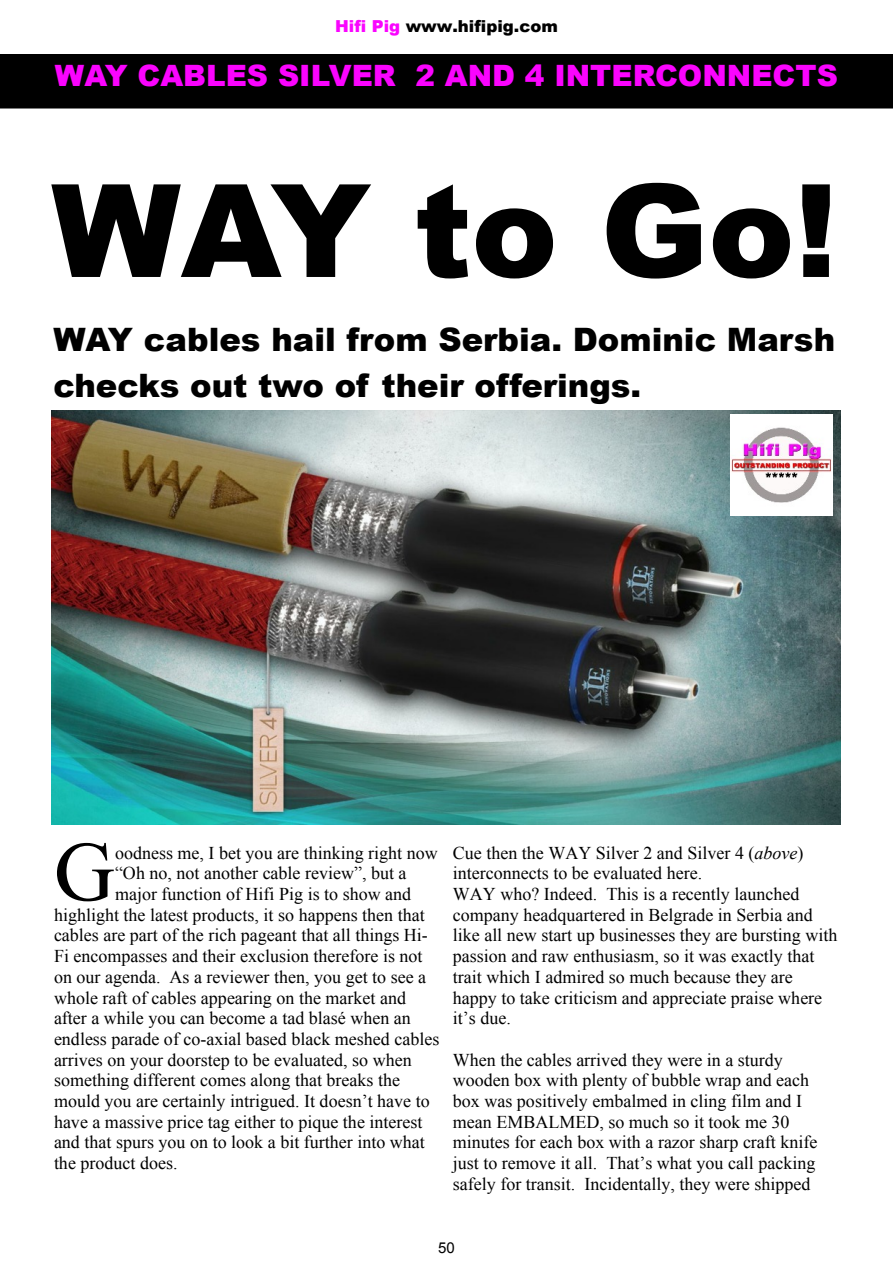
<style>
.page{position:relative;width:893px;height:1263px;background:#fff}
.page>*{position:absolute;margin:0;border:0;box-sizing:border-box;transform-origin:0 0}
.t1{font:900 129.3px "Arial";color:#000}
.t2{font:84.45px "Times New Roman";color:#000}
.t3{font:900 32.25px/45.5px "Arial";color:#000}
.t4{font:900 29.4px "Arial";color:#fa04fe}
.t5{font:18px/20.7px "Times New Roman";color:#000}
.t6{font:900 16.5px "Arial";color:#000}
.t7{font:15px "Arial";color:#000}
.s1{color:#fa04ff}
.s2{font-style:italic}
</style>
<div class="page">
<div style="left:0;top:54px;width:893px;height:54px;background:#000"></div>
<img style="left:51px;top:410px;width:789px;height:414px">
<img style="left:731px;top:415px;width:101px;height:101px">
<p class="t6" style="left:335px;top:20px;width:224px"><span class="s1">Hifi Pig</span> www.hifipig.com</p>
<h3 class="t4" style="left:55px;top:65px;width:784px">WAY CABLES SILVER 2 AND 4 INTERCONNECTS</h3>
<h1 class="t1" style="left:51px;top:184px;width:788px">WAY to Go!</h1>
<h3 class="t3" style="left:53px;top:321px;width:783px">WAY cables hail from Serbia. Dominic Marsh checks out two of their offerings.</h3>
<h2 class="t2" style="left:54px;top:841px;width:62px">G</h2>
<p class="t5" style="left:115px;top:844px;width:324px">oodness me, I bet you are thinking right now</p>
<p class="t5" style="left:115px;top:865px;width:293px">“Oh no, not another cable review”, but a</p>
<p class="t5" style="left:115px;top:885px;width:298px">major function of Hifi Pig is to show and</p>
<p class="t5" style="left:54px;top:906px;width:372px">highlight the latest products, it so happens then that</p>
<p class="t5" style="left:54px;top:927px;width:375px">cables are part of the rich pageant that all things Hi-</p>
<p class="t5" style="left:54px;top:947px;width:370px">Fi encompasses and their exclusion therefore is not</p>
<p class="t5" style="left:54px;top:968px;width:374px">on our agenda. As a reviewer then, you get to see a</p>
<p class="t5" style="left:54px;top:989px;width:354px">whole raft of cables appearing on the market and</p>
<p class="t5" style="left:54px;top:1009px;width:358px">after a while you can become a tad blasé when an</p>
<p class="t5" style="left:54px;top:1030px;width:387px">endless parade of co-axial based black meshed cables</p>
<p class="t5" style="left:54px;top:1051px;width:359px">arrives on your doorstep to be evaluated, so when</p>
<p class="t5" style="left:54px;top:1072px;width:348px">something different comes along that breaks the</p>
<p class="t5" style="left:54px;top:1092px;width:377px">mould you are certainly intrigued. It doesn’t have to</p>
<p class="t5" style="left:54px;top:1113px;width:370px">have a massive price tag either to pique the interest</p>
<p class="t5" style="left:54px;top:1134px;width:372px">and that spurs you on to look a bit further into what</p>
<p class="t5" style="left:54px;top:1154px;width:125px">the product does.</p>
<p class="t5" style="left:453px;top:844px;width:386px">Cue then the WAY Silver 2 and Silver 4 (<span class="s2">above</span>) interconnects to be evaluated here.<br>WAY who? Indeed. This is a recently launched company headquartered in Belgrade in Serbia and like all new start up businesses they are bursting with passion and raw enthusiasm, so it was exactly that trait which I admired so much because they are happy to take criticism and appreciate praise where it’s due.</p>
<p class="t5" style="left:453px;top:1051px;width:366px">When the cables arrived they were in a sturdy wooden box with plenty of bubble wrap and each box was positively embalmed in cling film and I mean EMBALMED, so much so it took me 30 minutes for each box with a razor sharp craft knife just to remove it all. That’s what you call packing safely for transit. Incidentally, they were shipped</p>
<p class="t7" style="left:438px;top:1242px;width:18px">50</p>
</div>
